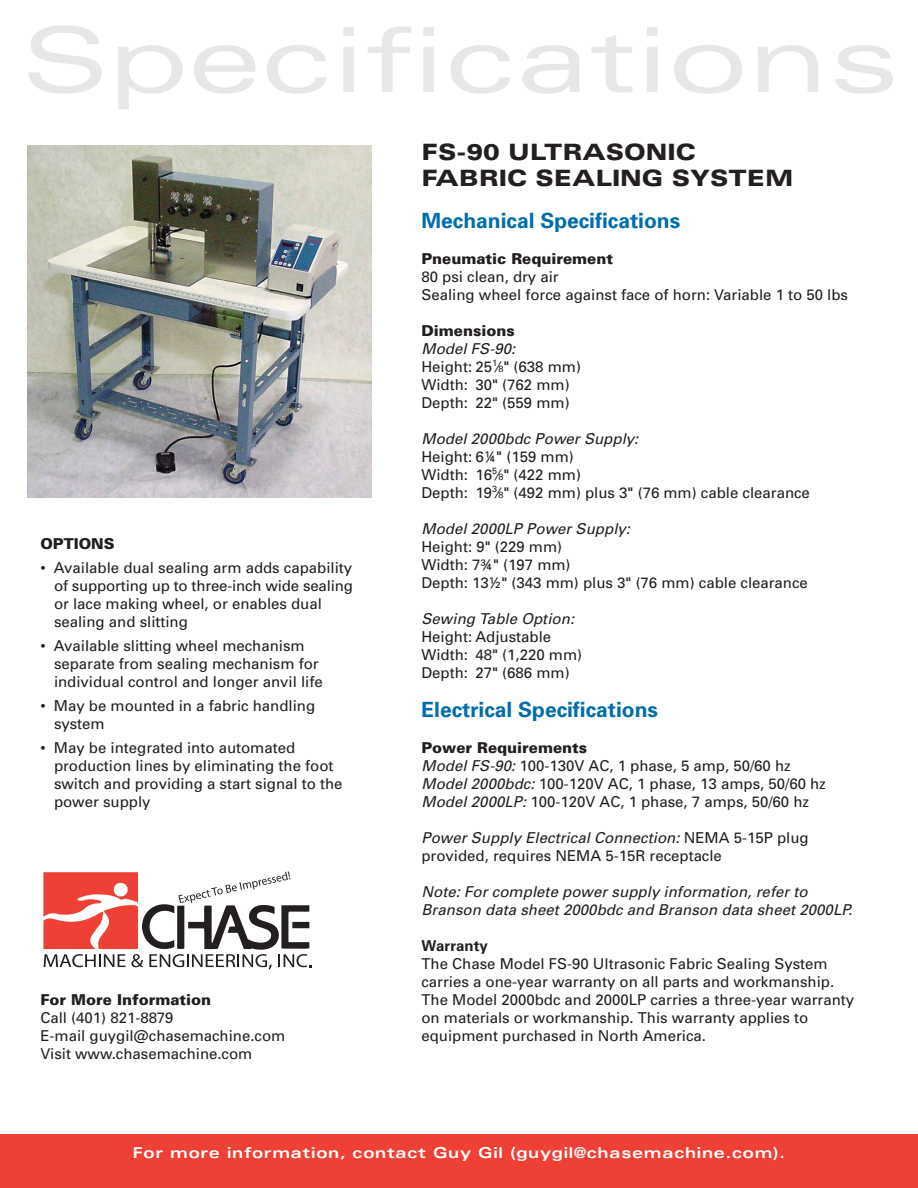
<style>
.page{position:relative;width:918px;height:1188px;background:#fff}
.page>*{position:absolute;margin:0;border:0;box-sizing:border-box;transform-origin:0 0}
.t1{font:expanded 90px "Univers";color:#e6e7e8;scale:1.2 1}
.t2{font:900 expanded 22.5px/25.5px "Univers";color:#231f20}
.t3{font:700 21px "Univers";color:#006dad}
.t4{font:15px/18px "Univers";color:#231f20}
.t5{font:italic 15px/18px "Univers";color:#231f20}
.t6{font:700 expanded 15px "Univers";letter-spacing:.05em;color:#fff}
.t7{font:900 15px "Univers";color:#231f20}
.t8{font:700 15px "Univers";color:#231f20}
.s1{font-style:italic}
.s2{font-size:9px}
.s3{font-weight:900}
</style>
<div class="page">
<div style="left:0;top:1134px;width:918px;height:54px;background:#ef4035"></div>
<img style="left:27px;top:145px;width:344px;height:352px">
<svg style="left:43px;top:872px;width:268px;height:97px"></svg>
<h1 class="t1" style="left:21px;top:27px;width:734px">Specifications</h1>
<p class="t7" style="left:40px;top:538px;width:76px">OPTIONS</p>
<p class="t4" style="left:54px;top:560px;width:300px;text-indent:-14px">• Available dual sealing arm adds capability of supporting up to three-inch wide sealing or lace making wheel, or enables dual sealing and slitting</p>
<p class="t4" style="left:54px;top:638px;width:270px;text-indent:-14px">• Available slitting wheel mechanism separate from sealing mechanism for individual control and longer anvil life</p>
<p class="t4" style="left:54px;top:698px;width:263px;text-indent:-14px">• May be mounted in a fabric handling system</p>
<p class="t4" style="left:54px;top:740px;width:290px;text-indent:-14px">• May be integrated into automated production lines by eliminating the foot switch and providing a start signal to the power supply</p>
<p class="t7" style="left:40px;top:994px;width:172px">For More Information</p>
<p class="t4" style="left:40px;top:1010px;width:246px">Call (401) 821-8879<br>E-mail guygil@chasemachine.com<br>Visit www.chasemachine.com</p>
<h2 class="t2" style="left:421px;top:141px;width:374px">FS-90 ULTRASONIC<br>FABRIC SEALING SYSTEM</h2>
<h3 class="t3" style="left:421px;top:212px;width:260px">Mechanical Specifications</h3>
<p class="t7" style="left:421px;top:253px;width:193px">Pneumatic Requirement</p>
<p class="t4" style="left:421px;top:269px;width:428px">80 psi clean, dry air<br>Sealing wheel force against face of horn: Variable 1 to 50 lbs</p>
<p class="t7" style="left:421px;top:325px;width:95px">Dimensions</p>
<p class="t4" style="left:421px;top:341px;width:161px"><span class="s1">Model FS-90:<br></span>Height: 25<sup>1</sup>⁄<span class="s2">8</span>" (638 mm)<br>Width: 30" (762 mm)<br>Depth: 22" (559 mm)</p>
<p class="t5" style="left:421px;top:431px;width:221px">Model 2000bdc Power Supply:</p>
<p class="t4" style="left:421px;top:449px;width:390px">Height: 6¼" (159 mm)<br>Width: 16<sup>5</sup>⁄<span class="s2">8</span>" (422 mm)<br>Depth: 19<sup>3</sup>⁄<span class="s2">8</span>" (492 mm) plus 3" (76 mm) cable clearance</p>
<p class="t5" style="left:421px;top:521px;width:213px">Model 2000LP Power Supply:</p>
<p class="t4" style="left:421px;top:539px;width:388px">Height: 9" (229 mm)<br>Width: 7¾" (197 mm)<br>Depth: 13½" (343 mm) plus 3" (76 mm) cable clearance</p>
<p class="t5" style="left:421px;top:611px;width:157px">Sewing Table Option:</p>
<p class="t4" style="left:421px;top:629px;width:162px">Height: Adjustable<br>Width: 48" (1,220 mm)<br>Depth: 27" (686 mm)</p>
<h3 class="t3" style="left:421px;top:701px;width:238px">Electrical Specifications</h3>
<p class="t4" style="left:421px;top:740px;width:406px"><span class="s3">Power Requirements<br></span><span class="s1">Model FS-90:</span> 100-130V AC, 1 phase, 5 amp, 50/60 hz <span class="s1">Model 2000bdc:</span>100-120V AC, 1 phase, 13 amps, 50/60 hz <span class="s1">Model 2000LP:</span>100-120V AC, 1 phase, 7 amps, 50/60 hz</p>
<p class="t4" style="left:421px;top:830px;width:389px"><span class="s1">Power Supply Electrical Connection:</span> N E M A 5 - 1 5 P p l u g provided, requires NEMA 5-15R receptacle</p>
<p class="t5" style="left:421px;top:884px;width:435px">Note: For complete power supply information, refer to<br>Branson data sheet 2000bdc and Branson data sheet 2000LP.</p>
<p class="t8" style="left:421px;top:940px;width:68px">Warranty</p>
<p class="t4" style="left:421px;top:956px;width:434px">The Chase Model FS-90 Ultrasonic Fabric Sealing System carries a one-year warranty on all parts and workmanship.<br>The Model 2000bdc and 2000LP carries a three-year warranty on materials or workmanship. This warranty applies to equipment purchased in North America.</p>
<p class="t6" style="left:133px;top:1147px;width:654px">For more information, contact Guy Gil (guygil@chasemachine.com).</p>
</div>
